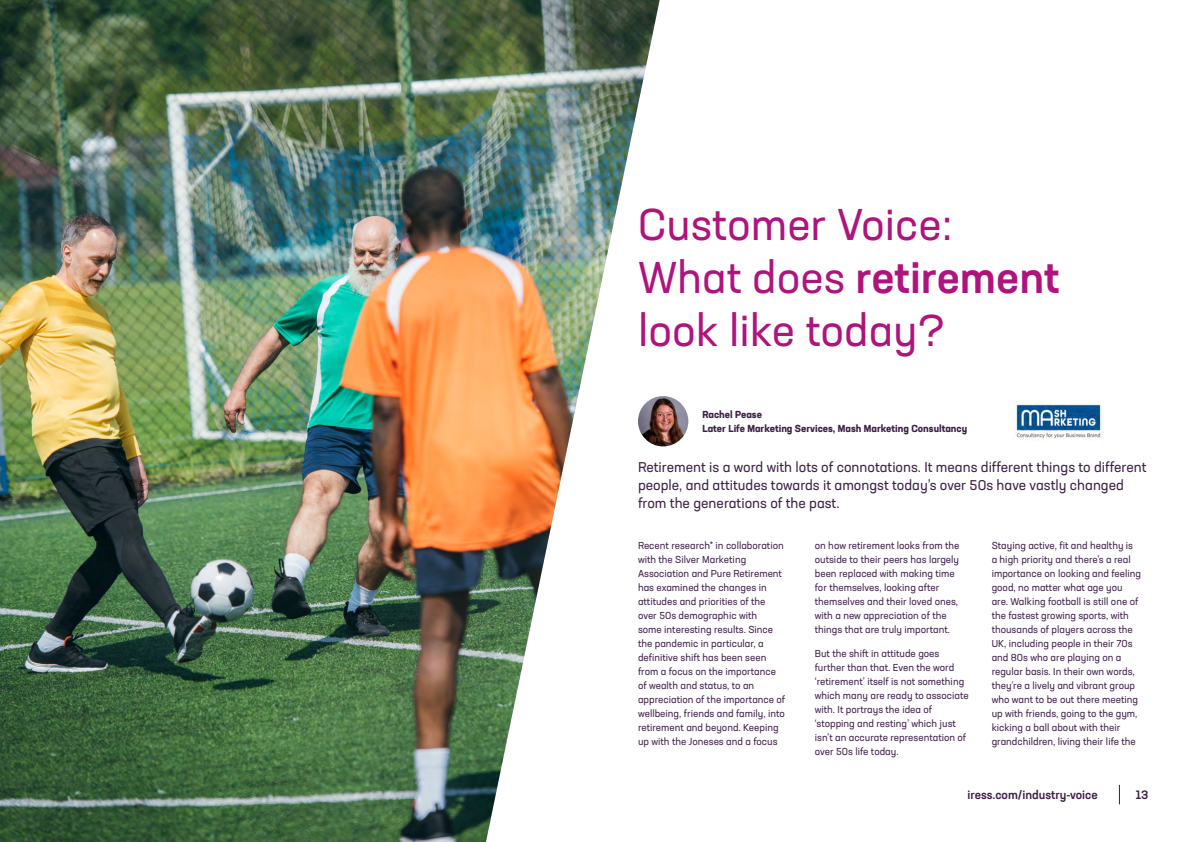
<style>
.page{position:relative;width:1191px;height:842px;background:#fff}
.page>*{position:absolute;margin:0;border:0;box-sizing:border-box;transform-origin:0 0}
.t1{font:44px/52.8px "Neusa Next Std";color:#af147c}
.t2{font:14px/18px "Neusa Next Std";color:#3c1e46}
.t3{font:500 12px "Neusa Next Std";color:#3c1e46}
.t4{font:10px/14px "Neusa Next Std";color:#3c1e46}
.t5{font:700 10px/14px "Neusa Next Std";color:#3c1e46}
.s1{font-weight:500}
</style>
<div class="page">
<svg style="left:1119px;top:785px;width:1px;height:19px"></svg>
<img style="left:0;top:0;width:659px;height:842px">
<img style="left:638px;top:396px;width:50px;height:50px;border-radius:25px">
<img style="left:1013px;top:401px;width:90px;height:38px">
<h1 class="t1" style="left:638px;top:198px;width:423px">Customer Voice:<br>What does <span class="s1">retirement </span>look like today?</h1>
<p class="t5" style="left:702px;top:407px;width:266px">Rachel Pease<br>Later Life Marketing Services, Mash Marketing Consultancy</p>
<h2 class="t2" style="left:638px;top:458px;width:510px">Retirement is a word with lots of connotations. It means different things to different people, and attitudes towards it amongst today’s over 50s have vastly changed from the generations of the past.</h2>
<p class="t4" style="left:638px;top:538px;width:149px">Recent research* in collaboration with the Silver Marketing<br>Association and Pure Retirement has examined the changes in attitudes and priorities of the over 50s demographic with<br>some interesting results. Since the pandemic in particular, a definitive shift has been seen from a focus on the importance of wealth and status, to an appreciation of the importance of wellbeing, friends and family, into retirement and beyond. Keeping up with the Joneses and a focus</p>
<p class="t4" style="left:815px;top:538px;width:146px">on how retirement looks from the outside to their peers has largely been replaced with making time for themselves, looking after themselves and their loved ones, with a new appreciation of the things that are truly important.</p>
<p class="t4" style="left:991px;top:538px;width:151px">Staying active, fit and healthy is a high priority and there’s a real importance on looking and feeling good, no matter what age you are. Walking football is still one of the fastest growing sports, with thousands of players across the<br>UK, including people in their 70s and 80s who are playing on a regular basis. In their own words, they’re a lively and vibrant group who want to be out there meeting up with friends, going to the gym, kicking a ball about with their grandchildren, living their life the</p>
<p class="t4" style="left:815px;top:646px;width:155px">But the shift in attitude goes further than that. Even the word ‘retirement’ itself is not something which many are ready to associate with. It portrays the idea of ‘stopping and resting’ which just isn’t an accurate representation of over 50s life today.</p>
<p class="t3" style="left:967px;top:787px;width:132px">iress.com/industry-voice</p>
<p class="t3" style="left:1135px;top:787px;width:14px">13</p>
</div>
